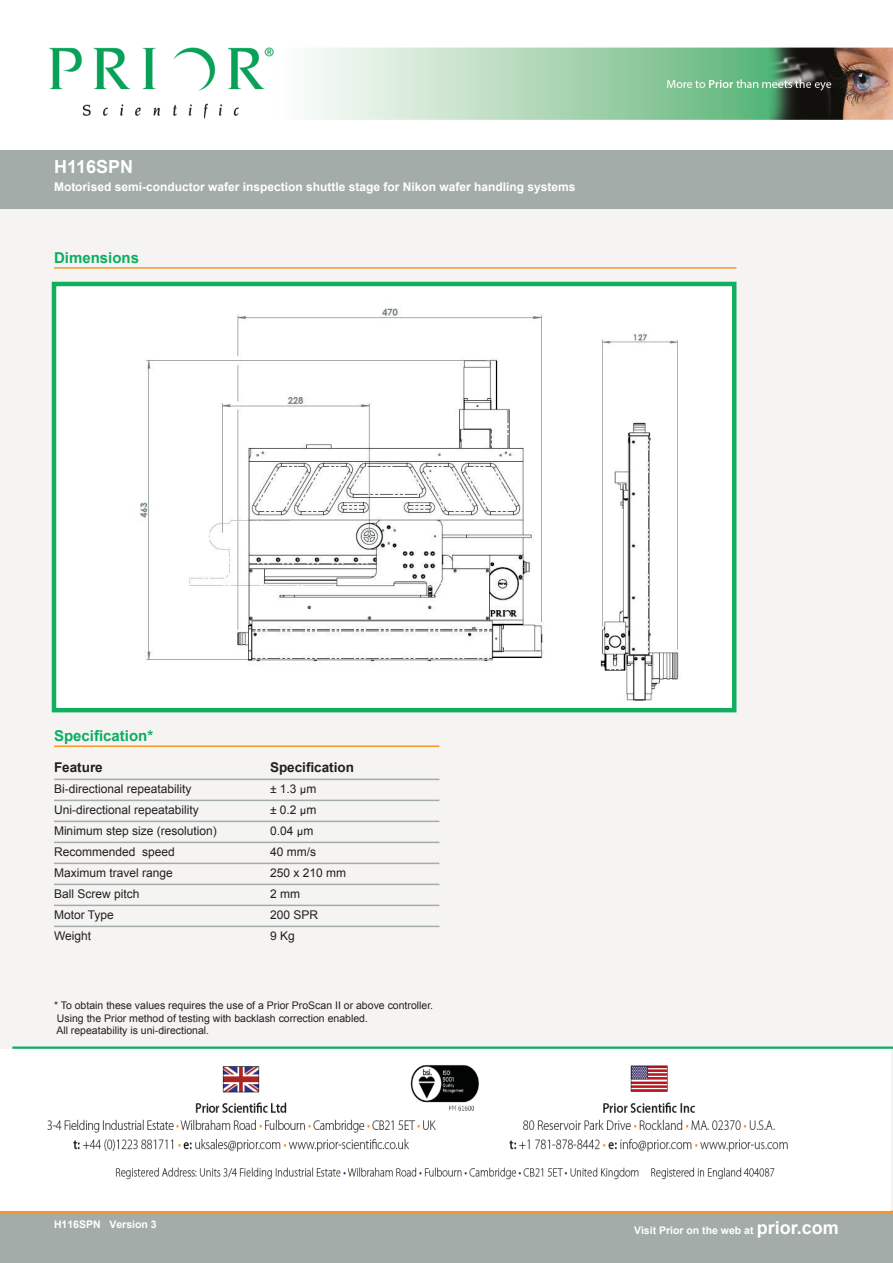
<style>
.page{position:relative;width:893px;height:1263px;background:#f5f4f3}
.page>*{position:absolute;margin:0;border:0;box-sizing:border-box;transform-origin:0 0}
.t1{font:700 18px "Arial";color:#fff}
.t2{font:700 15px "Arial";color:#0bae62}
.t3{font:700 13.5px "Arial";color:#231f20}
.t4{font:12px "Arial";color:#231f20}
.t5{font:700 12px "Arial";color:#fff}
.t6{font:10.5px/12.6px "Arial";color:#231f20}
.t7{font:700 10.5px "Arial";color:#fff}
.s1{font-family:"Gill Sans"}
.s2{font-size:18px}
</style>
<div class="page">
<div style="left:0;top:149px;width:893px;height:59px;background:#a3aca8"></div>
<hr style="left:54px;top:745px;width:385px;height:2px;background:#f79727">
<hr style="left:54px;top:779px;width:385px;height:1px;background:#a3aca8">
<hr style="left:54px;top:800px;width:385px;height:1px;background:#a3aca8">
<hr style="left:54px;top:821px;width:385px;height:1px;background:#a3aca8">
<hr style="left:54px;top:842px;width:385px;height:1px;background:#a3aca8">
<hr style="left:54px;top:863px;width:385px;height:1px;background:#a3aca8">
<hr style="left:54px;top:884px;width:385px;height:1px;background:#a3aca8">
<hr style="left:54px;top:905px;width:385px;height:1px;background:#a3aca8">
<hr style="left:54px;top:926px;width:385px;height:1px;background:#a3aca8">
<div style="left:0;top:1214px;width:893px;height:49px;background:#a3aca8"></div>
<svg style="left:0;top:1210px;width:893px;height:4px;fill:#f79727"></svg>
<hr style="left:12px;top:1046px;width:881px;height:3px;background:#0bae62">
<div style="left:52px;top:282px;width:684px;height:430px;background:#fff;border:4px solid #10af60"></div>
<img style="left:139px;top:308px;width:405px;height:355px">
<img style="left:600px;top:333px;width:79px;height:368px">
<hr style="left:54px;top:267px;width:682px;height:2px;background:#f79727">
<img style="left:0;top:0;width:892px;height:149px">
<img style="left:1px;top:1049px;width:890px;height:161px">
<h1 class="t1" style="left:54px;top:154px;width:81px">H116SPN</h1>
<p class="t5" style="left:54px;top:178px;width:523px">Motorised semi-conductor wafer inspection shuttle stage for Nikon wafer handling systems</p>
<p class="t2" style="left:54px;top:248px;width:87px">Dimensions</p>
<p class="t2" style="left:54px;top:726px;width:101px">Specification*</p>
<p class="t3" style="left:54px;top:758px;width:50px">Feature</p>
<p class="t3" style="left:270px;top:758px;width:86px">Specification</p>
<p class="t4" style="left:54px;top:781px;width:139px">Bi-directional repeatability</p>
<p class="t4" style="left:270px;top:781px;width:48px">± 1.3 <span class="s1">µ</span>m</p>
<p class="t4" style="left:54px;top:802px;width:146px">Uni-directional repeatability</p>
<p class="t4" style="left:270px;top:802px;width:48px">± 0.2 <span class="s1">µ</span>m</p>
<p class="t4" style="left:54px;top:823px;width:164px">Minimum step size (resolution)</p>
<p class="t4" style="left:270px;top:823px;width:45px">0.04 <span class="s1">µ</span>m</p>
<p class="t4" style="left:54px;top:844px;width:122px">Recommended speed</p>
<p class="t4" style="left:270px;top:844px;width:48px">40 mm/s</p>
<p class="t4" style="left:54px;top:865px;width:120px">Maximum travel range</p>
<p class="t4" style="left:270px;top:865px;width:78px">250 x 210 mm</p>
<p class="t4" style="left:54px;top:886px;width:87px">Ball Screw pitch</p>
<p class="t4" style="left:270px;top:886px;width:31px">2 mm</p>
<p class="t4" style="left:54px;top:907px;width:61px">Motor Type</p>
<p class="t4" style="left:270px;top:907px;width:50px">200 SPR</p>
<p class="t4" style="left:54px;top:928px;width:39px">Weight</p>
<p class="t4" style="left:270px;top:928px;width:26px">9 Kg</p>
<p class="t6" style="left:54px;top:999px;width:381px">* To obtain these values requires the use of a Prior ProScan II or above controller.<br>Using the Prior method of testing with backlash correction enabled.<br>All repeatability is uni-directional.</p>
<p class="t7" style="left:54px;top:1217px;width:104px">H116SPN Version 3</p>
<p class="t7" style="left:634px;top:1223px;width:206px">Visit Prior on the web at <span class="s2">prior.com</span></p>
</div>
